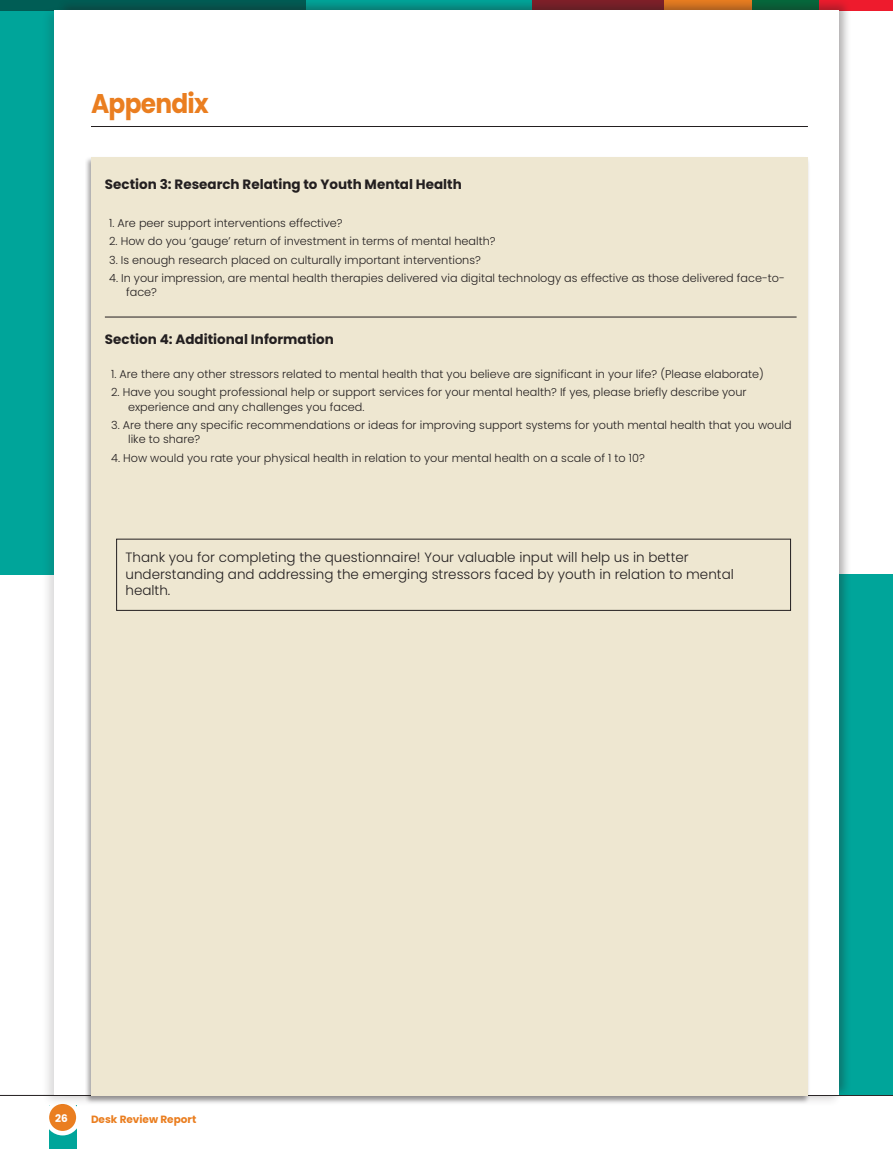
<style>
.page{position:relative;width:893px;height:1149px;background:#fff}
.page>*{position:absolute;margin:0;border:0;box-sizing:border-box;transform-origin:0 0}
.CHINA_HEADLINE{font:700 27px "Poppins";letter-spacing:-.03em;color:#ea7e20;scale:.92 1}
.t1{font:300 13.5px/16.5px "Poppins";color:#231f20}
.t2{font:700 13.5px "Poppins";color:#231f20}
.t3{font:300 11.25px/14.2px "Poppins";color:#231f20}
.t4{font:700 10.5px "Poppins";color:#ea7e20}
.t5{font:700 10.5px "Poppins";color:#fff}
</style>
<div class="page">
<svg style="left:49px;top:1128px;width:28px;height:20px"></svg>
<div style="left:47px;top:1101px;width:31px;height:31px;background:#ea7e20;border-radius:50%"></div>
<div style="left:45px;top:1099px;width:36px;height:35px;border:4px solid #fff;border-radius:50%"></div>
<hr style="left:0;top:1094px;width:893px;height:1px;background:#231f20">
<svg style="left:819px;top:0;width:74px;height:11px"></svg>
<div style="left:0;top:0;width:306px;height:11px;background:#005d55"></div>
<div style="left:0;top:11px;width:375px;height:563px;background:#00a59a"></div>
<div style="left:501px;top:574px;width:392px;height:520px;background:#00a59a"></div>
<div style="left:41px;top:7px;width:802px;height:1100px;background:#231f20;opacity:.16"></div>
<div style="left:54px;top:11px;width:785px;height:1083px;background:#fff"></div>
<hr style="left:91px;top:126px;width:717px;height:1px;background:#231f20">
<div style="left:85px;top:156px;width:725px;height:947px;background:#231f20;opacity:.4"></div>
<div style="left:91px;top:157px;width:717px;height:938px;background:#eee7d1"></div>
<hr style="left:105px;top:317px;width:692px;height:1px;background:#231f20">
<p class="CHINA_HEADLINE" style="left:91px;top:88px;width:129px">Appendix</p>
<p class="t2" style="left:105px;top:177px;width:358px">Section 3: Research Relating to Youth Mental Health</p>
<p class="t3" style="left:109px;top:215px;width:235px">1. Are peer support interventions effective?</p>
<p class="t3" style="left:109px;top:234px;width:388px">2. How do you ‘gauge’ return of investment in terms of mental health?</p>
<p class="t3" style="left:109px;top:252px;width:373px">3. Is enough research placed on culturally important interventions?</p>
<p class="t3" style="left:126px;top:271px;width:660px;text-indent:-17px">4. In your impression, are mental health therapies delivered via digital technology as effective as those delivered face-to&shy;face?</p>
<p class="t2" style="left:105px;top:331px;width:231px">Section 4: Additional Information</p>
<p class="t3" style="left:111px;top:367px;width:654px">1. Are there any other stressors related to mental health that you believe are significant in your life? (Please elaborate)</p>
<p class="t3" style="left:128px;top:385px;width:620px;text-indent:-17px">2. Have you sought professional help or support services for your mental health? If yes, please briefly describe your experience and any challenges you faced.</p>
<p class="t3" style="left:128px;top:418px;width:665px;text-indent:-17px">3. Are there any specific recommendations or ideas for improving support systems for youth mental health that you would like to share?</p>
<p class="t3" style="left:111px;top:451px;width:535px">4. How would you rate your physical health in relation to your mental health on a scale of 1 to 10?</p>
<p class="t1" style="left:125px;top:549px;width:610px">Thank you for completing the questionnaire! Your valuable input will help us in better understanding and addressing the emerging stressors faced by youth in relation to mental health.</p>
<p class="t5" style="left:55px;top:1111px;width:14px">26</p>
<p class="t4" style="left:91px;top:1112px;width:107px">Desk Review Report</p>
</div>
